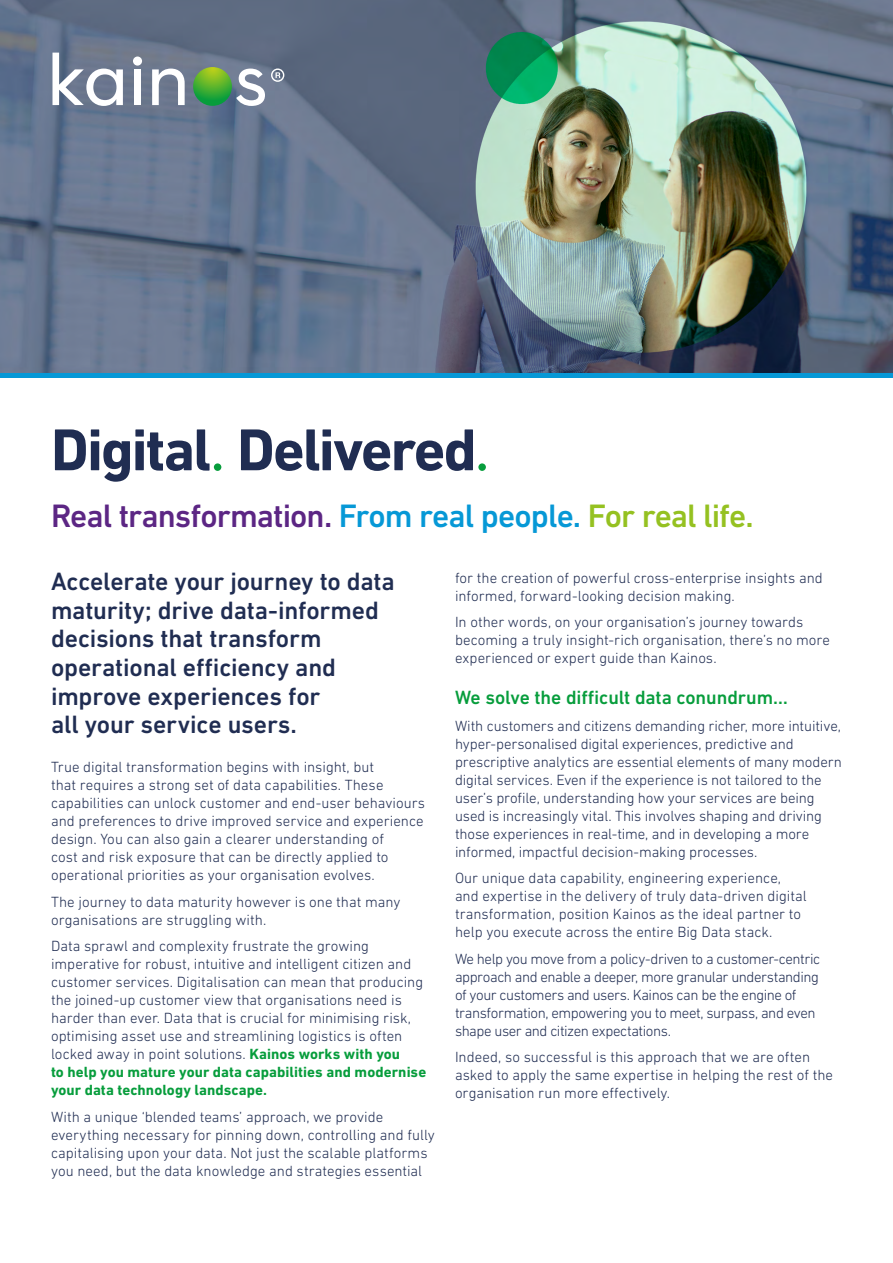
<style>
.page{position:relative;width:893px;height:1263px;background:#fff}
.page>*{position:absolute;margin:0;border:0;box-sizing:border-box;transform-origin:0 0}
.t1{font:700 60px "DIN Next LT Pro";letter-spacing:-.035em;color:#202d52}
.t2{font:500 33px "DIN Next LT Pro";letter-spacing:-.03em;color:#5c2684}
.t3{font:500 25.5px/28.5px "DIN Next LT Pro";letter-spacing:-.005em;color:#202d52}
.t4{font:500 19.5px "DIN Next LT Pro";letter-spacing:-.01em;color:#079d3c}
.t5{font:300 15px/18px "DIN Next LT Pro";color:#202d52}
.t6{font:300 15px/18px "DIN Next LT Pro";letter-spacing:-.03em;color:#202d52}
.s1{font-family:"Proxima Nova";font-weight:500;color:#079d3c}
.s2{color:#0698d6}
.s3{color:#95c121}
.s4{font-weight:700;color:#079d3c}
</style>
<div class="page">
<img style="left:0;top:0;width:893px;height:374px">
<hr style="left:0;top:374px;width:893px;height:4px;background:#0698d6">
<div style="left:134px;top:69px;width:7px;height:36px;background:#fff"></div>
<div style="left:133px;top:57px;width:9px;height:9px;background:#fff;border-radius:50%"></div>
<svg style="left:152px;top:69px;width:33px;height:36px"></svg>
<svg style="left:236px;top:69px;width:29px;height:37px"></svg>
<svg style="left:52px;top:53px;width:71px;height:53px"></svg>
<svg style="left:193px;top:67px;width:39px;height:39px"></svg>
<svg style="left:271px;top:68px;width:13px;height:14px"></svg>
<h1 class="t1" style="left:51px;top:415px;width:440px">Digital<span class="s1">.</span> Delivered<span class="s1">.</span></h1>
<h2 class="t2" style="left:51px;top:496px;width:704px">Real transformation. <span class="s2">From real people.</span> <span class="s3">For real life.</span></h2>
<h3 class="t3" style="left:51px;top:567px;width:345px">Accelerate your journey to data maturity; drive data-informed decisions that transform operational efficiency and improve experiences for<br>all your service users.</h3>
<p class="t5" style="left:51px;top:758px;width:375px">True digital transformation begins with insight, but<br>that requires a strong set of data capabilities. These capabilities can unlock customer and end-user behaviours and preferences to drive improved service and experience design. You can also gain a clearer understanding of<br>cost and risk exposure that can be directly applied to operational priorities as your organisation evolves.</p>
<p class="t5" style="left:51px;top:892px;width:351px">The journey to data maturity however is one that many organisations are struggling with.</p>
<p class="t5" style="left:51px;top:937px;width:377px">Data sprawl and complexity frustrate the growing imperative for robust, intuitive and intelligent citizen and customer services. Digitalisation can mean that producing the joined-up customer view that organisations need is harder than ever. Data that is crucial for minimising risk, optimising asset use and streamlining logistics is often locked away in point solutions. <span class="s4">Kainos works with you<br>to help you mature your data capabilities and modernise your data technology landscape.</span></p>
<p class="t5" style="left:51px;top:1107px;width:385px">With a unique ‘blended teams’ approach, we provide everything necessary for pinning down, controlling and fully capitalising upon your data. Not just the scalable platforms you need, but the data knowledge and strategies essential</p>
<p class="t5" style="left:455px;top:568px;width:369px">for the creation of powerful cross-enterprise insights and informed, forward-looking decision making.</p>
<p class="t5" style="left:455px;top:613px;width:377px">In other words, on your organisation’s journey towards becoming a truly insight-rich organisation, there’s no more experienced or expert guide than Kainos.</p>
<h3 class="t4" style="left:455px;top:686px;width:334px">We solve the difficult data conundrum…</h3>
<p class="t5" style="left:455px;top:716px;width:388px">With customers and citizens demanding richer, more intuitive, hyper-personalised digital experiences, predictive and prescriptive analytics are essential elements of many modern digital services. Even if the experience is not tailored to the user’s profile, understanding how your services are being used is increasingly vital. This involves shaping and driving those experiences in real-time, and in developing a more informed, impactful decision-making processes.</p>
<p class="t5" style="left:455px;top:869px;width:353px">Our unique data capability, engineering experience, and expertise in the delivery of truly data-driven digital transformation, position Kainos as the ideal partner to help you execute across the entire Big Data stack.</p>
<p class="t6" style="left:455px;top:949px;width:367px">We help you move from a policy-driven to a customer-centric approach and enable a deeper, more granular understanding of your customers and users. Kainos can be the engine of transformation, empowering you to meet, surpass, and even shape user and citizen expectations.</p>
<p class="t5" style="left:455px;top:1048px;width:380px">Indeed, so successful is this approach that we are often asked to apply the same expertise in helping the rest of the organisation run more effectively.</p>
</div>
